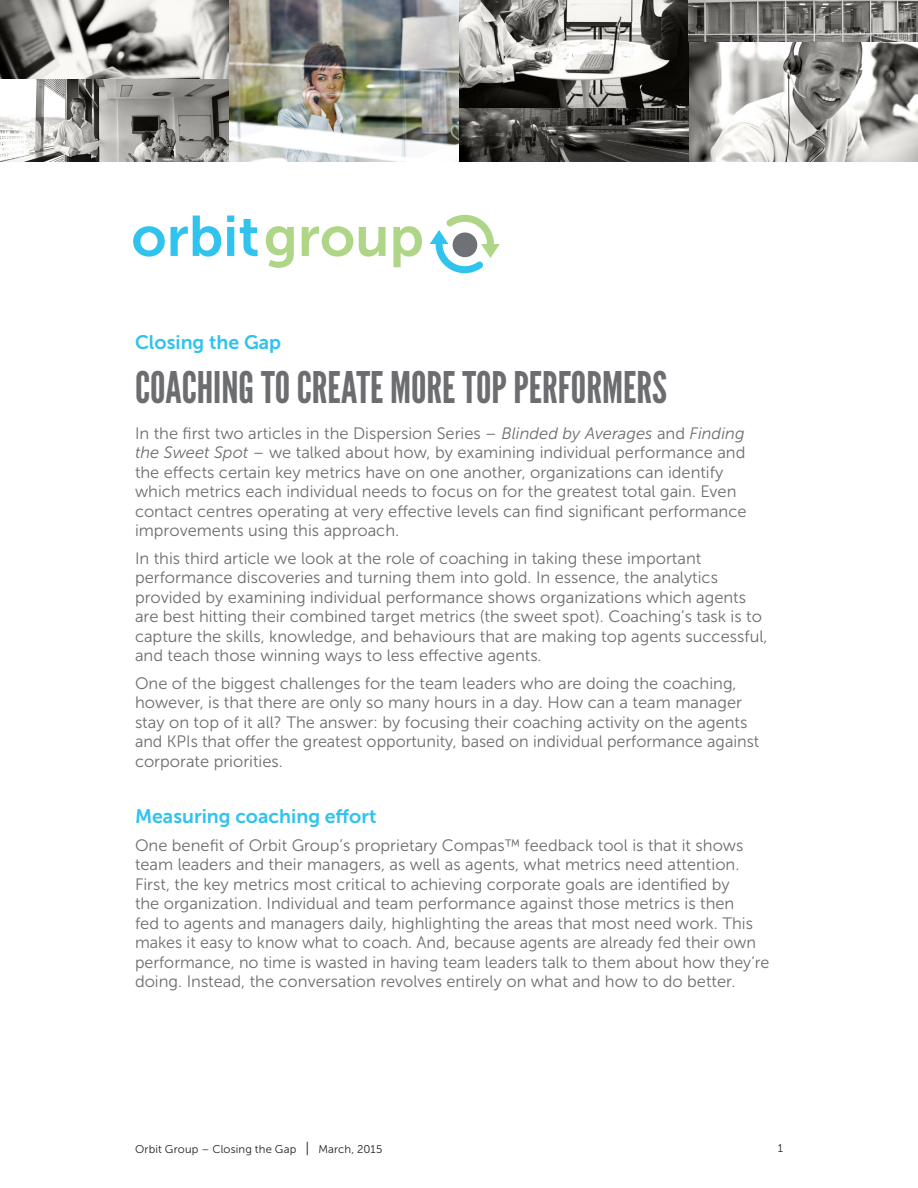
<style>
.page{position:relative;width:918px;height:1188px;background:#fff}
.page>*{position:absolute;margin:0;border:0;box-sizing:border-box;transform-origin:0 0}
.Heading_-_32pt{font:43.5px "League Gothic";color:#6c6d70}
.Blue_Paragraph{font:19.5px "Museo Sans 700";color:#2fc3ed}
.Heading_-_32pt-2{font:19.5px "Museo Sans 700";color:#2fc3ed}
.Body_Paragraph_-_1{font:16.5px/19.5px "Museo Sans 300";color:#6c6d70}
.t1{font:11.25px "Museo Sans 300";letter-spacing:.01em;color:#231f20}
.s1{font-style:italic}
.s2{font-size:14.25px}
</style>
<div class="page">
<img style="left:0;top:0;width:230px;height:80px">
<img style="left:0;top:80px;width:230px;height:82px">
<img style="left:230px;top:0;width:688px;height:162px">
<svg style="left:430px;top:215px;width:70px;height:58px"></svg>
<div style="left:453px;top:233px;width:24px;height:24px;background:#6e7277;border-radius:50%"></div>
<svg style="left:133px;top:226px;width:32px;height:31px"></svg>
<svg style="left:171px;top:216px;width:50px;height:41px"></svg>
<svg style="left:227px;top:216px;width:7px;height:40px"></svg>
<svg style="left:240px;top:219px;width:18px;height:37px"></svg>
<svg style="left:266px;top:226px;width:28px;height:42px"></svg>
<svg style="left:302px;top:226px;width:51px;height:31px"></svg>
<svg style="left:359px;top:227px;width:27px;height:30px"></svg>
<svg style="left:393px;top:226px;width:29px;height:41px"></svg>
<p class="Heading_-_32pt-2" style="left:135px;top:332px;width:148px">Closing the Gap</p>
<p class="Heading_-_32pt" style="left:135px;top:362px;width:534px">COACHING TO CREATE MORE TOP PERFORMERS</p>
<p class="Body_Paragraph_-_1" style="left:135px;top:423px;width:613px">In the first two articles in the Dispersion Series – <span class="s1">Blinded by Averages</span> and <span class="s1">Finding the Sweet Spot</span> – we talked about how, by examining individual performance and the effects certain key metrics have on one another, organizations can identify which metrics each individual needs to focus on for the greatest total gain. Even contact centres operating at very effective levels can find significant performance improvements using this approach.</p>
<p class="Body_Paragraph_-_1" style="left:135px;top:549px;width:634px">In this third article we look at the role of coaching in taking these important performance discoveries and turning them into gold. In essence, the analytics provided by examining individual performance shows organizations which agents are best hitting their combined target metrics (the sweet spot). Coaching’s task is to capture the skills, knowledge, and behaviours that are making top agents successful, and teach those winning ways to less effective agents.</p>
<p class="Body_Paragraph_-_1" style="left:135px;top:674px;width:626px">One of the biggest challenges for the team leaders who are doing the coaching, however, is that there are only so many hours in a day. How can a team manager stay on top of it all? The answer: by focusing their coaching activity on the agents and KPIs that offer the greatest opportunity, based on individual performance against corporate priorities.</p>
<p class="Blue_Paragraph" style="left:135px;top:806px;width:243px">Measuring coaching effort</p>
<p class="Body_Paragraph_-_1" style="left:135px;top:836px;width:636px">One benefit of Orbit Group’s proprietary Compas™ feedback tool is that it shows team leaders and their managers, as well as agents, what metrics need attention.<br>First, the key metrics most critical to achieving corporate goals are identified by<br>the organization. Individual and team performance against those metrics is then<br>fed to agents and managers daily, highlighting the areas that most need work. This makes it easy to know what to coach. And, because agents are already fed their own performance, no time is wasted in having team leaders talk to them about how they’re doing. Instead, the conversation revolves entirely on what and how to do better.</p>
<p class="t1" style="left:135px;top:1143px;width:249px">Orbit Group – Closing the Gap <span class="s2">|</span> March, 2015</p>
<p class="t1" style="left:778px;top:1142px;width:7px">1</p>
</div>
